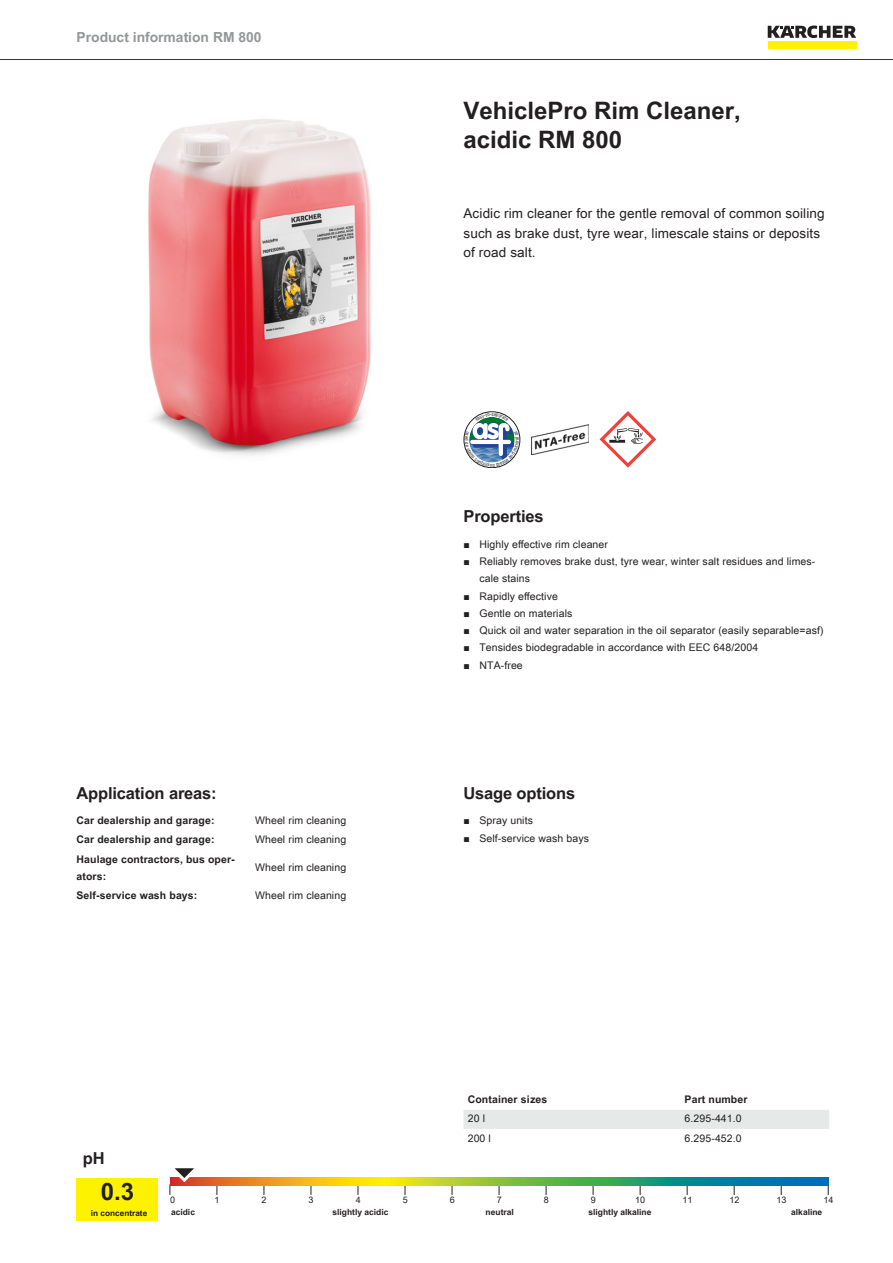
<style>
.page{position:relative;width:893px;height:1263px;background:#fff}
.page>*{position:absolute;margin:0;border:0;box-sizing:border-box;transform-origin:0 0}
.t1{font:700 24px/28.8px "Arial Unicode MS";color:#231f20}
.t2{font:700 16.5px "Arial Unicode MS";letter-spacing:-.01em;color:#231f20}
.t3{font:700 13.8px "Arial Unicode MS";color:#949698}
.t4{font:13.5px/19.5px "Arial Unicode MS";letter-spacing:.01em;color:#231f20}
.t5{font:10.5px/17.2px "Arial Unicode MS";letter-spacing:.01em;color:#231f20}
.t6{font:700 10.5px/17.2px "Arial Unicode MS";letter-spacing:.01em;color:#231f20}
.t7{font:9px "Arial Unicode MS";color:#231f20}
.t8{font:700 8.4px "Arial Unicode MS";color:#231f20}
.t9{font:700 8.25px "Arial Unicode MS";color:#231f20}
.s1{font-family:"Arial"}
</style>
<div class="page">
<hr style="left:0;top:59px;width:893px;height:1px;background:#231f20">
<div style="left:768px;top:42px;width:88px;height:7px;background:#fff200"></div>
<svg style="left:768px;top:26px;width:88px;height:12px"></svg>
<img style="left:148px;top:119px;width:223px;height:337px">
<img style="left:531px;top:424px;width:57px;height:30px">
<svg style="left:600px;top:411px;width:56px;height:57px"></svg>
<div style="left:77px;top:1178px;width:81px;height:42px;background:#fff200"></div>
<svg style="left:205px;top:1178px;width:623px;height:8px;background:#7da74d"></svg>
<svg style="left:169px;top:1168px;width:36px;height:27px"></svg>
<div style="left:463px;top:1110px;width:366px;height:19px;background:#e7e8e8"></div>
<svg style="left:464px;top:412px;width:56px;height:56px"></svg>
<h3 class="t3" style="left:77px;top:27px;width:187px">Product information RM 800</h3>
<h2 class="t2" style="left:77px;top:780px;width:142px">Application areas:</h2>
<p class="t6" style="left:77px;top:812px;width:140px">Car dealership and garage:</p>
<p class="t5" style="left:255px;top:811px;width:93px">Wheel rim cleaning</p>
<p class="t6" style="left:77px;top:831px;width:140px">Car dealership and garage:</p>
<p class="t5" style="left:255px;top:831px;width:93px">Wheel rim cleaning</p>
<p class="t6" style="left:77px;top:851px;width:160px">Haulage contractors, bus oper&shy;ators:</p>
<p class="t5" style="left:255px;top:859px;width:93px">Wheel rim cleaning</p>
<p class="t6" style="left:77px;top:887px;width:122px">Self-service wash bays:</p>
<p class="t5" style="left:255px;top:887px;width:93px">Wheel rim cleaning</p>
<h1 class="t1" style="left:463px;top:97px;width:279px">VehiclePro Rim Cleaner, acidic RM 800</h1>
<p class="t4" style="left:463px;top:203px;width:363px">Acidic rim cleaner for the gentle removal of common soiling such as brake dust, tyre wear, limescale stains or deposits of road salt.</p>
<h2 class="t2" style="left:463px;top:504px;width:82px">Properties</h2>
<p class="t5" style="left:463px;top:535px;width:146px"><span class="s1">■</span> Highly effective rim cleaner</p>
<p class="t5" style="left:479px;top:553px;width:337px;text-indent:-16px"><span class="s1">■</span> Reliably removes brake dust, tyre wear, winter salt residues and limes&shy;cale stains</p>
<p class="t5" style="left:463px;top:587px;width:96px"><span class="s1">■</span> Rapidly effective</p>
<p class="t5" style="left:463px;top:604px;width:110px"><span class="s1">■</span> Gentle on materials</p>
<p class="t5" style="left:463px;top:622px;width:362px"><span class="s1">■</span> Quick oil and water separation in the oil separator (easily separable=asf)</p>
<p class="t5" style="left:463px;top:639px;width:296px"><span class="s1">■</span> Tensides biodegradable in accordance with EEC 648/2004</p>
<p class="t5" style="left:463px;top:656px;width:61px"><span class="s1">■</span> NTA-free</p>
<h2 class="t2" style="left:463px;top:780px;width:113px">Usage options</h2>
<p class="t5" style="left:463px;top:812px;width:71px"><span class="s1">■</span> Spray units</p>
<p class="t5" style="left:463px;top:829px;width:127px"><span class="s1">■</span> Self-service wash bays</p>
<p class="t6" style="left:468px;top:1091px;width:81px">Container sizes</p>
<p class="t6" style="left:685px;top:1091px;width:64px">Part number</p>
<p class="t5" style="left:468px;top:1110px;width:19px">20 l</p>
<p class="t5" style="left:685px;top:1110px;width:59px">6.295-441.0</p>
<p class="t5" style="left:468px;top:1129px;width:25px">200 l</p>
<p class="t5" style="left:685px;top:1129px;width:59px">6.295-452.0</p>
<h2 class="t2" style="left:83px;top:1146px;width:23px">pH</h2>
<h1 class="t1" style="left:101px;top:1178px;width:35px">0.3</h1>
<p class="t7" style="left:170px;top:1193px;width:7px">0</p>
<p class="t7" style="left:215px;top:1193px;width:7px">1</p>
<p class="t7" style="left:262px;top:1193px;width:7px">2</p>
<p class="t7" style="left:309px;top:1193px;width:7px">3</p>
<p class="t7" style="left:356px;top:1193px;width:7px">4</p>
<p class="t7" style="left:403px;top:1193px;width:7px">5</p>
<p class="t7" style="left:450px;top:1193px;width:7px">6</p>
<p class="t7" style="left:497px;top:1193px;width:7px">7</p>
<p class="t7" style="left:544px;top:1193px;width:7px">8</p>
<p class="t7" style="left:591px;top:1193px;width:7px">9</p>
<p class="t7" style="left:635px;top:1193px;width:12px">10</p>
<p class="t7" style="left:682px;top:1193px;width:12px">11</p>
<p class="t7" style="left:729px;top:1193px;width:12px">12</p>
<p class="t7" style="left:776px;top:1193px;width:12px">13</p>
<p class="t7" style="left:823px;top:1193px;width:12px">14</p>
<p class="t9" style="left:91px;top:1207px;width:58px">in concentrate</p>
<p class="t8" style="left:171px;top:1206px;width:25px">acidic</p>
<p class="t8" style="left:333px;top:1206px;width:57px">slightly acidic</p>
<p class="t8" style="left:486px;top:1206px;width:30px">neutral</p>
<p class="t8" style="left:589px;top:1206px;width:64px">slightly alkaline</p>
<p class="t8" style="left:791px;top:1206px;width:33px">alkaline</p>
</div>
